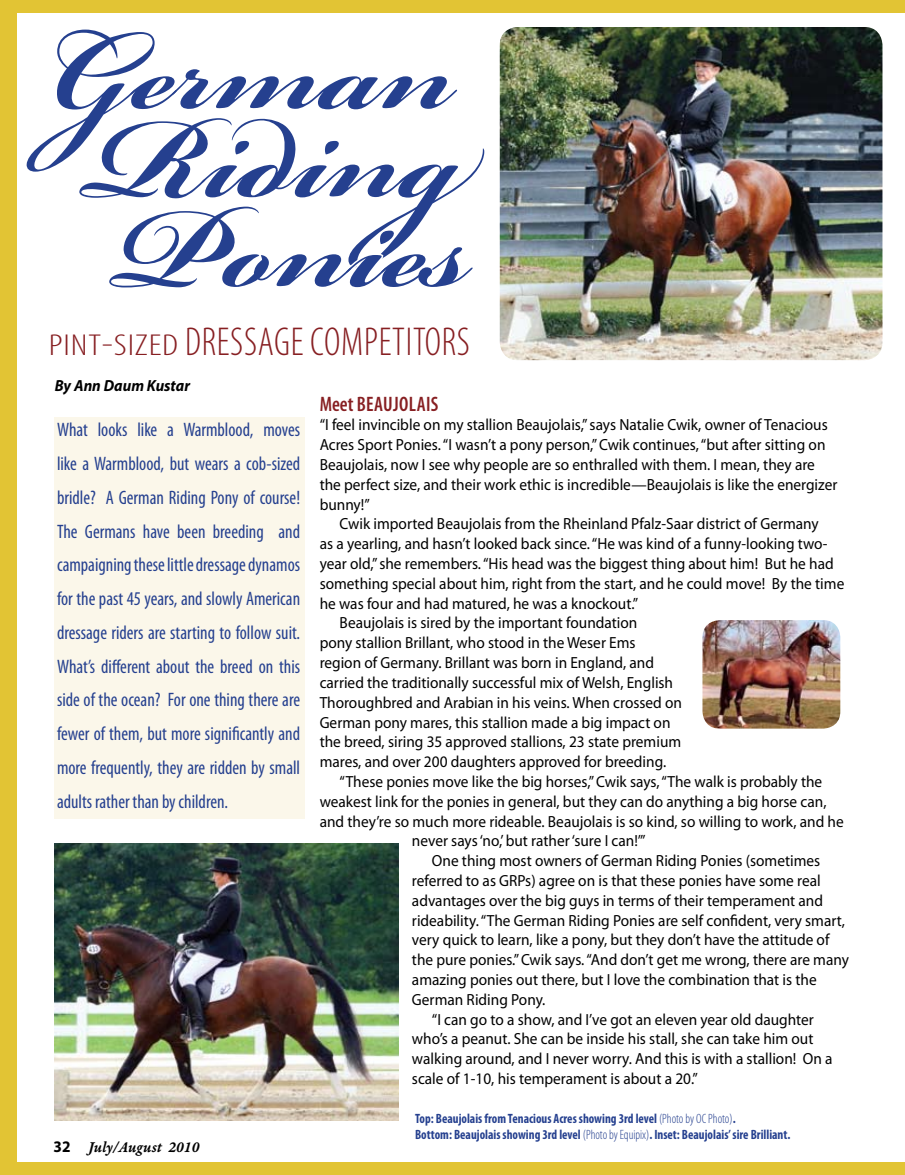
<style>
.page{position:relative;width:905px;height:1175px;background:#fff}
.page>*{position:absolute;margin:0;border:0;box-sizing:border-box;transform-origin:0 0}
.t1{font:700 176.4px "Bickham Script Pro";color:#25408f;scale:.95 1}
.t2{font:300 condensed 40.5px "Myriad Pro";letter-spacing:.02em;color:#871f22;scale:.95 1}
.t3{font:600 condensed 21px "Myriad Pro";letter-spacing:.02em;color:#871f22;scale:.95 1}
.t4{font:condensed 19.5px/33.8px "Myriad Pro";color:#25408f;text-align:justify;scale:.95 1}
.t5{font:16.2px/19.8px "Myriad Pro";color:#000;scale:.95 1}
.t6{font:16.2px "Garamond Premr Pro Smbd It Capt";color:#000;scale:.95 1}
.t7{font:italic 700 16.2px "Myriad Pro";color:#000;scale:.95 1}
.t8{font:700 condensed 13.5px/16.2px "Myriad Pro";color:#25408f;scale:.95 1}
.s1{font-size:30.3px}
.s2{font-weight:300}
.s3{font-family:"Myriad Pro";font-weight:700}
</style>
<div class="page">
<div style="left:0;top:1162px;width:904px;height:12px;background:#e2c434"></div>
<div style="left:0;top:0;width:904px;height:12px;background:#e2c434"></div>
<div style="left:0;top:0;width:16px;height:1174px;background:#e2c434"></div>
<div style="left:54px;top:417px;width:250px;height:401px;background:#fbf7ea"></div>
<img style="left:54px;top:843px;width:344px;height:277px">
<img style="left:500px;top:27px;width:382px;height:333px">
<img style="left:702px;top:620px;width:138px;height:108px">
<h1 class="t1" style="left:45px;top:-57px;width:432px">German</h1>
<h1 class="t1" style="left:84px;top:32px;width:408px">Riding</h1>
<h1 class="t1" style="left:107px;top:121px;width:383px">Ponies</h1>
<h2 class="t2" style="left:49px;top:318px;width:442px"><span class="s1">PINT-SIZED</span> DRESSAGE COMPETITORS</h2>
<p class="t7" style="left:55px;top:375px;width:144px">By Ann Daum Kustar</p>
<p class="t3" style="left:320px;top:390px;width:127px">MEET BEAUJOLAIS</p>
<p class="t5" style="left:320px;top:415px;width:546px">“I feel invincible on my stallion Beaujolais,” says Natalie Cwik, owner of Tenacious Acres Sport Ponies. “I wasn’t a pony person,” Cwik continues, “but after sitting on Beaujolais, now I see why people are so enthralled with them. I mean, they are the perfect size, and their work ethic is incredible—Beaujolais is like the energizer bunny!”</p>
<p class="t5" style="left:339px;top:514px;width:506px">Cwik imported Beaujolais from the Rheinland Pfalz-Saar district of Germany</p>
<p class="t5" style="left:320px;top:533px;width:536px">as a yearling, and hasn’t looked back since. “He was kind of a funny-looking two-</p>
<p class="t5" style="left:320px;top:553px;width:542px">year old,” she remembers. “His head was the biggest thing about him! But he had</p>
<p class="t5" style="left:320px;top:573px;width:554px">something special about him, right from the start, and he could move! By the time</p>
<p class="t5" style="left:320px;top:593px;width:337px">he was four and had matured, he was a knockout.”</p>
<p class="t5" style="left:339px;top:613px;width:315px">Beaujolais is sired by the important foundation</p>
<p class="t5" style="left:320px;top:632px;width:334px">pony stallion Brillant, who stood in the Weser Ems</p>
<p class="t5" style="left:320px;top:652px;width:353px">region of Germany. Brillant was born in England, and</p>
<p class="t5" style="left:320px;top:672px;width:373px">carried the traditionally successful mix of Welsh, English</p>
<p class="t5" style="left:320px;top:692px;width:383px">Thoroughbred and Arabian in his veins. When crossed on</p>
<p class="t5" style="left:320px;top:712px;width:371px">German pony mares, this stallion made a big impact on</p>
<p class="t5" style="left:320px;top:731px;width:382px">the breed, siring 35 approved stallions, 23 state premium</p>
<p class="t5" style="left:320px;top:751px;width:366px">mares, and over 200 daughters approved for breeding.</p>
<p class="t5" style="left:339px;top:771px;width:509px">“These ponies move like the big horses,” Cwik says, “The walk is probably the</p>
<p class="t5" style="left:320px;top:791px;width:535px">weakest link for the ponies in general, but they can do anything a big horse can,</p>
<p class="t5" style="left:320px;top:811px;width:553px">and they’re so much more rideable. Beaujolais is so kind, so willing to work, and he</p>
<p class="t5" style="left:412px;top:830px;width:247px">never says ‘no,’ but rather ‘sure I can!’”</p>
<p class="t5" style="left:432px;top:850px;width:410px">One thing most owners of German Riding Ponies (sometimes</p>
<p class="t5" style="left:412px;top:870px;width:432px">referred to as GRPs) agree on is that these ponies have some real</p>
<p class="t5" style="left:412px;top:890px;width:434px">advantages over the big guys in terms of their temperament and</p>
<p class="t5" style="left:412px;top:910px;width:457px">rideability. “The German Riding Ponies are self confident, very smart,</p>
<p class="t5" style="left:412px;top:929px;width:441px">very quick to learn, like a pony, but they don’t have the attitude of</p>
<p class="t5" style="left:412px;top:949px;width:461px">the pure ponies.” Cwik says. “And don’t get me wrong, there are many</p>
<p class="t5" style="left:412px;top:969px;width:427px">amazing ponies out there, but I love the combination that is the</p>
<p class="t5" style="left:412px;top:989px;width:142px">German Riding Pony.</p>
<p class="t5" style="left:432px;top:1009px;width:403px">“I can go to a show, and I’ve got an eleven year old daughter</p>
<p class="t5" style="left:412px;top:1028px;width:424px">who’s a peanut. She can be inside his stall, she can take him out</p>
<p class="t5" style="left:412px;top:1048px;width:444px">walking around, and I never worry. And this is with a stallion! On a</p>
<p class="t5" style="left:412px;top:1068px;width:302px">scale of 1-10, his temperament is about a 20.”</p>
<p class="t8" style="left:415px;top:1110px;width:396px">Top: Beaujolais from Tenacious Acres showing 3rd level <span class="s2">(PHOTO BY OC PHOTO)</span>.<br>Bottom: Beaujolais showing 3rd level <span class="s2">(PHOTO BY EQUIPIX)</span>. Inset: Beaujolais’ sire Brilliant.</p>
<p class="t4" style="left:57px;top:413px;width:257px">What looks like a Warmblood, moves like a Warmblood, but wears a cob-sized bridle? A German Riding Pony of course!<br>The Germans have been breeding and campaigning these little dressage dynamos for the past 45 years, and slowly American dressage riders are starting to follow suit.<br>What’s different about the breed on this side of the ocean? For one thing there are fewer of them, but more significantly and more frequently, they are ridden by small adults rather than by children.</p>
<p class="t6" style="left:54px;top:1136px;width:155px"><span class="s3">32</span> July/August 2010</p>
</div>
